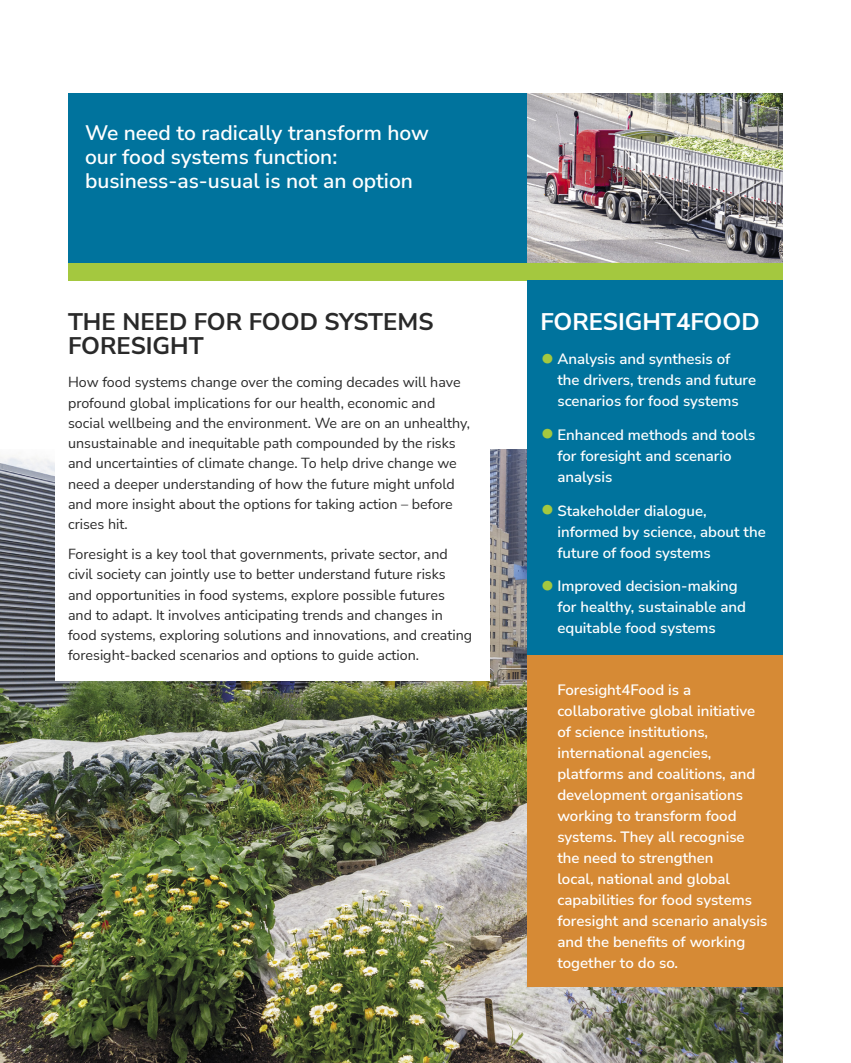
<style>
.page{position:relative;width:851px;height:1063px;background:#fff}
.page>*{position:absolute;margin:0;border:0;box-sizing:border-box;transform-origin:0 0}
.head{font:700 24px/24px "Nunito Sans";color:#292929}
.box-head{font:700 24px "Nunito Sans";color:#fff}
.subhead{font:600 21px/24px "Nunito Sans";color:#fff}
.panel-para{font:600 15px/21px "Nunito Sans";color:#fff}
.t1{font:14.25px/20.2px "Nunito Sans";color:#292929}
.s1{font-weight:700;font-size:27px;color:#a4c83f}
</style>
<div class="page">
<div style="left:68px;top:94px;width:714px;height:178px;background:#00739d"></div>
<img style="left:527px;top:94px;width:255px;height:170px">
<img style="left:0;top:450px;width:782px;height:613px">
<div style="left:55px;top:434px;width:434px;height:246px;background:#fff"></div>
<div style="left:68px;top:264px;width:714px;height:17px;background:#a4c83f"></div>
<div style="left:527px;top:281px;width:255px;height:374px;background:#00739d"></div>
<div style="left:527px;top:655px;width:255px;height:331px;background:#d68a35"></div>
<p class="subhead" style="left:85px;top:120px;width:345px">We need to radically transform how our food systems function: business-as-usual is not an option</p>
<p class="head" style="left:68px;top:309px;width:367px">THE NEED FOR FOOD SYSTEMS<br>FORESIGHT</p>
<p class="t1" style="left:68px;top:372px;width:403px">How food systems change over the coming decades will have profound global implications for our health, economic and social wellbeing and the environment. We are on an unhealthy, unsustainable and inequitable path compounded by the risks and uncertainties of climate change. To help drive change we need a deeper understanding of how the future might unfold and more insight about the options for taking action – before crises hit.</p>
<p class="t1" style="left:68px;top:544px;width:405px">Foresight is a key tool that governments, private sector, and civil society can jointly use to better understand future risks and opportunities in food systems, explore possible futures and to adapt. It involves anticipating trends and changes in food systems, exploring solutions and innovations, and creating foresight-backed scenarios and options to guide action.</p>
<p class="box-head" style="left:540px;top:305px;width:221px">FORESIGHT4FOOD</p>
<p class="panel-para" style="left:557px;top:348px;width:200px;text-indent:-17px"><span class="s1">•</span> Analysis and synthesis of the drivers, trends and future scenarios for food systems</p>
<p class="panel-para" style="left:557px;top:424px;width:199px;text-indent:-17px"><span class="s1">•</span> Enhanced methods and tools for foresight and scenario analysis</p>
<p class="panel-para" style="left:557px;top:499px;width:210px;text-indent:-17px"><span class="s1">•</span> Stakeholder dialogue, informed by science, about the future of food systems</p>
<p class="panel-para" style="left:557px;top:575px;width:190px;text-indent:-17px"><span class="s1">•</span> Improved decision-making for healthy, sustainable and equitable food systems</p>
<p class="panel-para" style="left:557px;top:679px;width:211px">Foresight4Food is a collaborative global initiative of science institutions, international agencies, platforms and coalitions, and development organisations working to transform food systems. They all recognise the need to strengthen<br>local, national and global capabilities for food systems foresight and scenario analysis and the benefits of working together to do so.</p>
</div>
